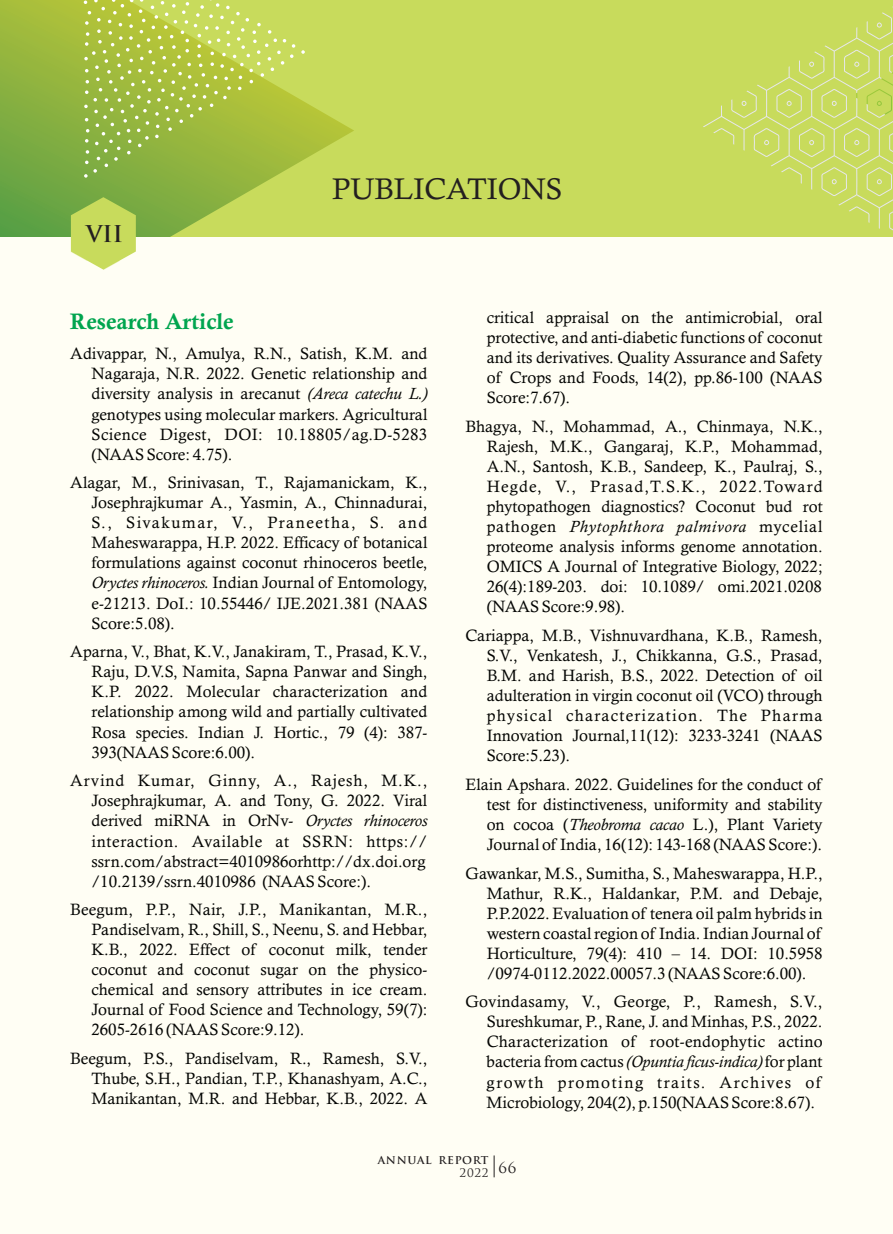
<style>
.page{position:relative;width:893px;height:1234px;background:#fff}
.page>*{position:absolute;margin:0;border:0;box-sizing:border-box;transform-origin:0 0}
.t1{font:30px "Calisto";color:#231f20}
.t2{font:22.5px "Calis MT Bol";color:#00a54f}
.t3{font:700 22.5px "Trajan Pro";color:#231f20}
.t4{font:16.5px/20.1px "Calisto";color:#040503;text-align:justify}
.t5{font:11.55px "Trajan Pro";color:#231f20}
.t6{font:700 10.5px "Trajan Pro";letter-spacing:.055em;color:#231f20}
.s1{font-style:italic}
</style>
<div class="page">
<div style="left:0;top:0;width:893px;height:1233px;background:#fffef4"></div>
<div style="left:0;top:0;width:893px;height:237px;background:#c8db5c"></div>
<svg style="left:0;top:0;width:354px;height:237px"></svg>
<svg style="left:301px;top:50px;width:4px;height:4px"></svg>
<svg style="left:84px;top:0;width:211px;height:178px"></svg>
<svg style="left:703px;top:7px;width:190px;height:223px"></svg>
<img style="left:856px;top:72px;width:37px;height:43px">
<svg style="left:71px;top:197px;width:65px;height:72px"></svg>
<svg style="left:494px;top:1155px;width:1px;height:21px"></svg>
<h2 class="t3" style="left:86px;top:225px;width:38px">VII</h2>
<h1 class="t1" style="left:332px;top:178px;width:232px">PUBLICATIONS</h1>
<h2 class="t2" style="left:70px;top:313px;width:165px">Research Article</h2>
<p class="t4" style="left:92px;top:345px;width:337px;text-indent:-21px">Adivappar, N., Amulya, R.N., Satish, K.M. and Nagaraja, N.R. 2022. Genetic relationship and diversity analysis in arecanut <span class="s1">(Areca catechu L.) </span>genotypes using molecular markers. Agricultural Science Digest, DOI: 10.18805/ag.D-5283 (NAAS Score: 4.75).</p>
<p class="t4" style="left:92px;top:474px;width:337px;text-indent:-21px">Alagar, M., Srinivasan, T., Rajamanickam, K., Josephrajkumar A., Yasmin, A., Chinnadurai, S., Sivakumar, V., Praneetha, S. and Maheswarappa, H.P. 2022. Efficacy of botanical formulations against coconut rhinoceros beetle, <span class="s1">Oryctes rhinoceros.</span> Indian Journal of Entomology, e-21213. DoI.: 10.55446/ IJE.2021.381 (NAAS Score:5.08).</p>
<p class="t4" style="left:92px;top:643px;width:337px;text-indent:-21px">Aparna, V., Bhat, K.V., Janakiram, T., Prasad, K.V., Raju, D.V.S, Namita, Sapna Panwar and Singh, K.P. 2022. Molecular characterization and relationship among wild and partially cultivated Rosa species. Indian J. Hortic., 79 (4): 387- 393(NAAS Score:6.00).</p>
<p class="t4" style="left:91px;top:771px;width:337px;text-indent:-21px">Arvind Kumar, Ginny, A., Rajesh, M.K., Josephrajkumar, A. and Tony, G. 2022. Viral derived miRNA in OrNv- <span class="s1">Oryctes rhinoceros </span>interaction. Available at SSRN: https:// ssrn.com/abstract=4010986orhttp://dx.doi.org /10.2139/ssrn.4010986 (NAAS Score:).</p>
<p class="t4" style="left:91px;top:900px;width:337px;text-indent:-21px">Beegum, P.P., Nair, J.P., Manikantan, M.R., Pandiselvam, R., Shill, S., Neenu, S. and Hebbar, K.B., 2022. Effect of coconut milk, tender coconut and coconut sugar on the physico&shy;chemical and sensory attributes in ice cream.<br>Journal of Food Science and Technology, 59(7):<br>2605-2616 (NAAS Score:9.12).</p>
<p class="t4" style="left:91px;top:1049px;width:337px;text-indent:-21px">Beegum, P.S., Pandiselvam, R., Ramesh, S.V., Thube, S.H., Pandian, T.P., Khanashyam, A.C., Manikantan, M.R. and Hebbar, K.B., 2022. A</p>
<p class="t4" style="left:487px;top:309px;width:337px">critical appraisal on the antimicrobial, oral protective, and anti-diabetic functions of coconut and its derivatives. Quality Assurance and Safety of Crops and Foods, 14(2), pp.86-100 (NAAS Score:7.67).</p>
<p class="t4" style="left:487px;top:417px;width:337px;text-indent:-21px">Bhagya, N., Mohammad, A., Chinmaya, N.K., Rajesh, M.K., Gangaraj, K.P., Mohammad, A.N., Santosh, K.B., Sandeep, K., Paulraj, S., Hegde, V., Prasad,T.S.K., 2022.Toward phytopathogen diagnostics? Coconut bud rot pathogen <span class="s1">Phytophthora palmivora</span> mycelial proteome analysis informs genome annotation.<br>OMICS A Journal of Integrative Biology, 2022; 26(4):189-203. doi: 10.1089/ omi.2021.0208 (NAAS Score:9.98).</p>
<p class="t4" style="left:487px;top:626px;width:337px;text-indent:-21px">Cariappa, M.B., Vishnuvardhana, K.B., Ramesh, S.V., Venkatesh, J., Chikkanna, G.S., Prasad, B.M. and Harish, B.S., 2022. Detection of oil adulteration in virgin coconut oil (VCO) through physical characterization. The Pharma Innovation Journal,11(12): 3233-3241 (NAAS Score:5.23).</p>
<p class="t4" style="left:487px;top:775px;width:337px;text-indent:-21px">Elain Apshara. 2022. Guidelines for the conduct of test for distinctiveness, uniformity and stability on cocoa (<span class="s1">Theobroma cacao</span> L.), Plant Variety Journal of India, 16(12): 143-168 (NAAS Score:).</p>
<p class="t4" style="left:487px;top:864px;width:337px;text-indent:-21px">Gawankar, M.S., Sumitha, S., Maheswarappa, H.P., Mathur, R.K., Haldankar, P.M. and Debaje, P.P.2022. Evaluation of tenera oil palm hybrids in western coastal region of India. Indian Journal of Horticulture, 79(4): 410 – 14. DOI: 10.5958 /0974-0112.2022.00057.3 (NAAS Score:6.00).</p>
<p class="t4" style="left:487px;top:992px;width:338px;text-indent:-21px">Govindasamy, V., George, P., Ramesh, S.V., Sureshkumar, P., Rane, J. and Minhas, P.S., 2022.<br>Characterization of root-endophytic actino bacteria from cactus <span class="s1">(Opuntia ficus-indica)</span> for plant growth promoting traits. Archives of Microbiology, 204(2), p.150(NAAS Score:8.67).</p>
<p class="t6" style="left:378px;top:1155px;width:112px">ANNUAL REPORT</p>
<p class="t5" style="left:460px;top:1167px;width:58px">2022 <sup>66</sup></p>
</div>
